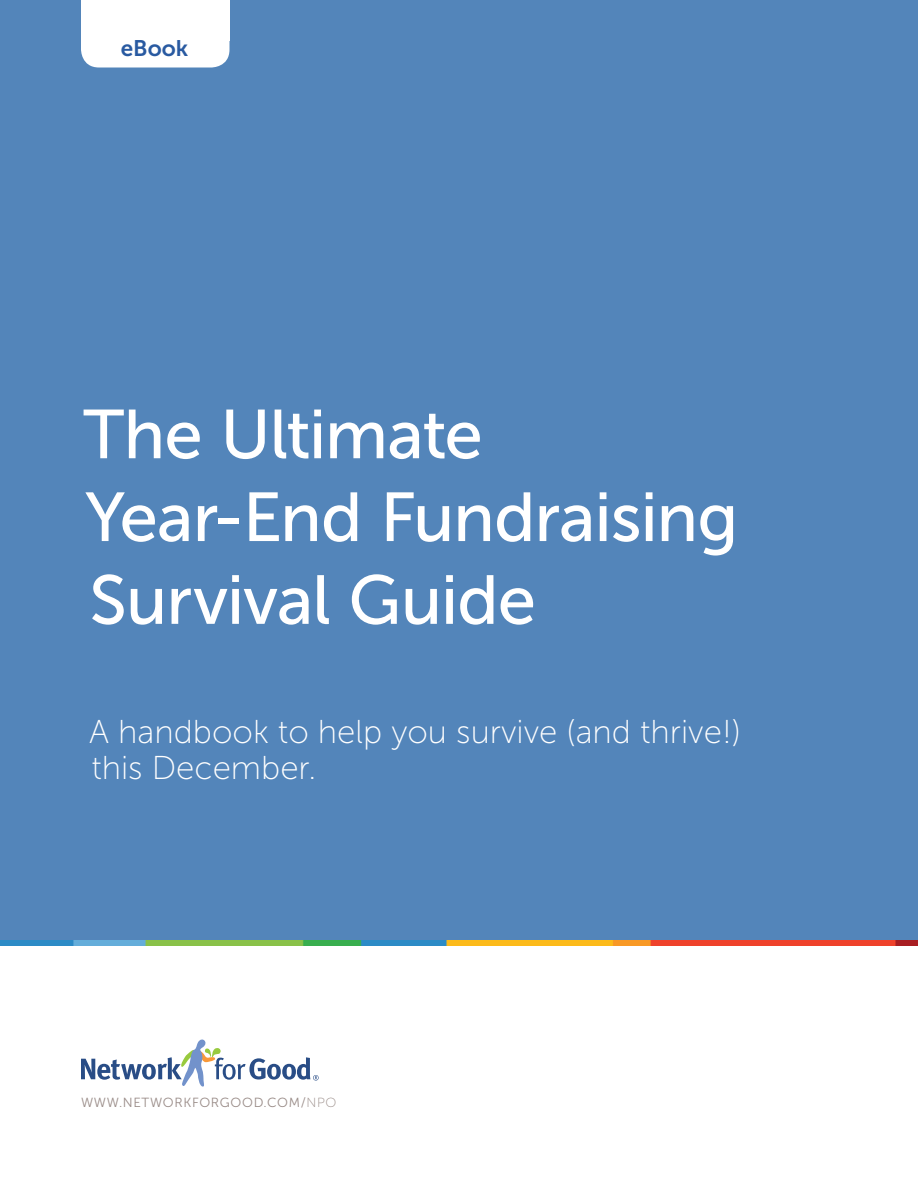
<style>
.page{position:relative;width:918px;height:1188px;background:#fff}
.page>*{position:absolute;margin:0;border:0;box-sizing:border-box;transform-origin:0 0}
.t1{font:69px/82.8px "Museo Sans 500";letter-spacing:-.015em;color:#fff}
.t2{font:33px/36px "Museo Sans 100";color:#fff}
.t3{font:22.5px "Museo Sans 700";color:#295aa1}
.t4{font:13.2px "Museo Sans 300";letter-spacing:.05em;color:#988a86}
.s1{font-family:"Museo Sans 100"}
</style>
<div class="page">
<div style="left:0;top:0;width:918px;height:945px;background:#5385ba"></div>
<img style="left:0;top:941px;width:918px;height:4px">
<div style="left:81px;top:0;width:149px;height:40px;background:#fff"></div>
<svg style="left:81px;top:40px;width:149px;height:28px;background:#f5f8fb"></svg>
<svg style="left:81px;top:1040px;width:238px;height:47px"></svg>
<p class="t3" style="left:121px;top:40px;width:69px">eBook</p>
<h1 class="t1" style="left:83px;top:398px;width:657px">The Ultimate<br>Year-End Fundraising<br>Survival Guide</h1>
<p class="t2" style="left:89px;top:713px;width:653px">A handbook to help you survive (and thrive!) this December.</p>
<p class="t4" style="left:81px;top:1098px;width:257px">WWW.NETWORKFORGOOD.COM/<span class="s1">NPO</span></p>
</div>
